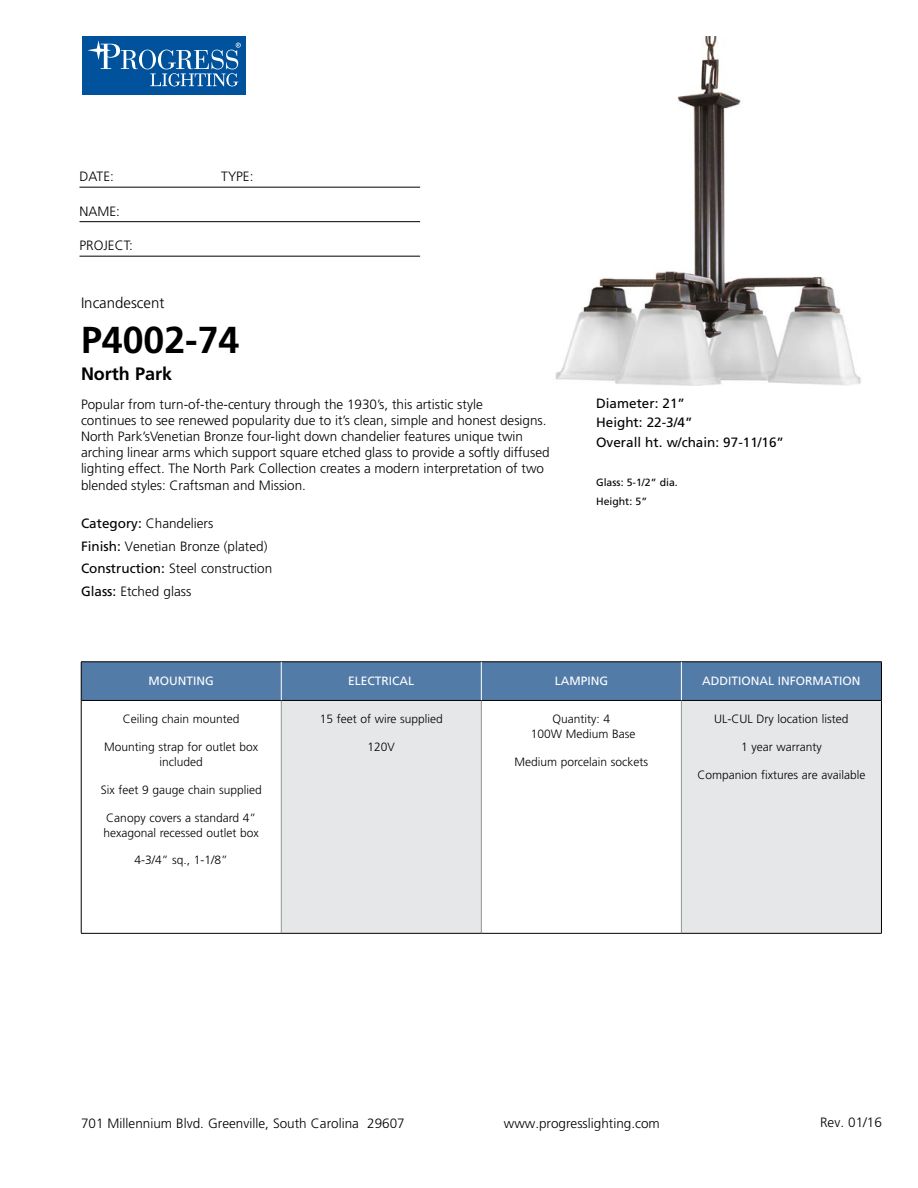
<style>
.page{position:relative;width:918px;height:1188px;background:#fff}
.page>*{position:absolute;margin:0;border:0;box-sizing:border-box;transform-origin:0 0}
.t1{font:700 37.5px "Frutiger";color:#000}
.t2{font:700 18px "Frutiger";color:#000}
.t3{font:300 15px "Frutiger";color:#000}
.t4{font:300 13.5px/16.2px "Frutiger";color:#000}
.t5{font:13.5px/19.5px "Frutiger";color:#000}
.t6{font:300 12px/15px "Frutiger";color:#000;text-align:center}
.t7{font:12px "Frutiger";color:#fff}
.t8{font:10.5px/19.5px "Frutiger";color:#000}
.s1{font-weight:400}
</style>
<div class="page">
<div style="left:82px;top:36px;width:164px;height:59px;background:#00529c"></div>
<svg style="left:139px;top:50px;width:17px;height:19px"></svg>
<div style="left:142px;top:50px;width:11px;height:19px;background:#00529c;border-radius:50%"></div>
<svg style="left:87px;top:40px;width:51px;height:29px"></svg>
<svg style="left:150px;top:43px;width:91px;height:43px"></svg>
<hr style="left:80px;top:187px;width:340px;height:1px;background:#000">
<hr style="left:80px;top:221px;width:340px;height:1px;background:#000">
<hr style="left:80px;top:256px;width:340px;height:1px;background:#000">
<div style="left:82px;top:663px;width:799px;height:37px;background:#527ba8"></div>
<div style="left:281px;top:700px;width:200px;height:233px;background:#e6e7e8"></div>
<div style="left:681px;top:700px;width:200px;height:233px;background:#e6e7e8"></div>
<hr style="left:281px;top:701px;width:1px;height:232px;background:#939598">
<hr style="left:481px;top:701px;width:1px;height:232px;background:#939598">
<hr style="left:681px;top:701px;width:1px;height:232px;background:#939598">
<hr style="left:81px;top:700px;width:200px;height:1px;background:#000">
<hr style="left:281px;top:700px;width:200px;height:1px;background:#000">
<hr style="left:481px;top:700px;width:200px;height:1px;background:#000">
<hr style="left:681px;top:700px;width:200px;height:1px;background:#000">
<hr style="left:81px;top:933px;width:200px;height:1px;background:#000">
<hr style="left:281px;top:933px;width:200px;height:1px;background:#000">
<hr style="left:481px;top:933px;width:200px;height:1px;background:#000">
<hr style="left:681px;top:933px;width:201px;height:1px;background:#000">
<hr style="left:81px;top:662px;width:200px;height:1px;background:#000">
<hr style="left:81px;top:662px;width:1px;height:38px;background:#000">
<hr style="left:281px;top:662px;width:200px;height:1px;background:#000">
<hr style="left:481px;top:662px;width:200px;height:1px;background:#000">
<hr style="left:681px;top:662px;width:201px;height:1px;background:#000">
<hr style="left:881px;top:662px;width:1px;height:38px;background:#000">
<hr style="left:81px;top:700px;width:1px;height:233px;background:#000">
<hr style="left:881px;top:700px;width:1px;height:233px;background:#000">
<hr style="left:281px;top:662px;width:1px;height:38px;background:#fff">
<hr style="left:681px;top:662px;width:1px;height:38px;background:#fff">
<hr style="left:481px;top:662px;width:1px;height:38px;background:#fff">
<img style="left:555px;top:36px;width:306px;height:349px">
<p class="t4" style="left:80px;top:169px;width:36px">DATE:</p>
<p class="t4" style="left:221px;top:169px;width:34px">TYPE:</p>
<p class="t4" style="left:80px;top:203px;width:42px">NAME:</p>
<p class="t4" style="left:80px;top:238px;width:55px">PROJECT:</p>
<p class="t3" style="left:81px;top:295px;width:85px">Incandescent</p>
<h1 class="t1" style="left:81px;top:318px;width:160px">P4002-74</h1>
<h2 class="t2" style="left:81px;top:364px;width:93px">North Park</h2>
<p class="t4" style="left:81px;top:396px;width:470px">Popular from turn-of-the-century through the 1930’s, this artistic style<br>continues to see renewed popularity due to it’s clean, simple and honest designs.<br>North Park’sVenetian Bronze four-light down chandelier features unique twin arching linear arms which support square etched glass to provide a softly diffused lighting effect. The North Park Collection creates a modern interpretation of two blended styles: Craftsman and Mission.</p>
<p class="t4" style="left:81px;top:512px;width:193px;line-height:22.5px"><span class="s1">Category:</span> Chandeliers<br><span class="s1">Finish:</span> Venetian Bronze (plated)<br><span class="s1">Construction:</span> Steel construction<br><span class="s1">Glass:</span> Etched glass</p>
<p class="t5" style="left:596px;top:393px;width:189px">Diameter: 21”<br>Height: 22-3/4”<br>Overall ht. w/chain: 97-11/16”</p>
<p class="t8" style="left:596px;top:472px;width:83px">Glass: 5-1/2” dia.<br>Height: 5”</p>
<p class="t7" style="left:149px;top:673px;width:67px">MOUNTING</p>
<p class="t7" style="left:348px;top:673px;width:68px">ELECTRICAL</p>
<p class="t7" style="left:555px;top:673px;width:55px">LAMPING</p>
<p class="t7" style="left:702px;top:673px;width:160px">ADDITIONAL INFORMATION</p>
<p class="t6" style="left:123px;top:712px;width:118px">Ceiling chain mounted</p>
<p class="t6" style="left:104px;top:739px;width:156px">Mounting strap for outlet box included</p>
<p class="t6" style="left:101px;top:782px;width:163px">Six feet 9 gauge chain supplied</p>
<p class="t6" style="left:103px;top:810px;width:157px;text-align:left">Canopy covers a standard 4” hexagonal recessed outlet box</p>
<p class="t6" style="left:135px;top:853px;width:95px">4-3/4” sq., 1-1/8”</p>
<p class="t6" style="left:320px;top:712px;width:125px">15 feet of wire supplied</p>
<p class="t6" style="left:368px;top:739px;width:29px">120V</p>
<p class="t6" style="left:714px;top:712px;width:136px">UL-CUL Dry location listed</p>
<p class="t6" style="left:741px;top:739px;width:82px">1 year warranty</p>
<p class="t6" style="left:697px;top:767px;width:169px">Companion fixtures are available</p>
<p class="t6" style="left:531px;top:712px;width:106px">Quantity: 4<br>100W Medium Base</p>
<p class="t6" style="left:514px;top:754px;width:135px">Medium porcelain sockets</p>
<p class="t4" style="left:81px;top:1115px;width:325px">701 Millennium Blvd. Greenville, South Carolina 29607</p>
<p class="t4" style="left:504px;top:1115px;width:158px">www.progresslighting.com</p>
<p class="t4" style="left:820px;top:1114px;width:63px">Rev. 01/16</p>
</div>
